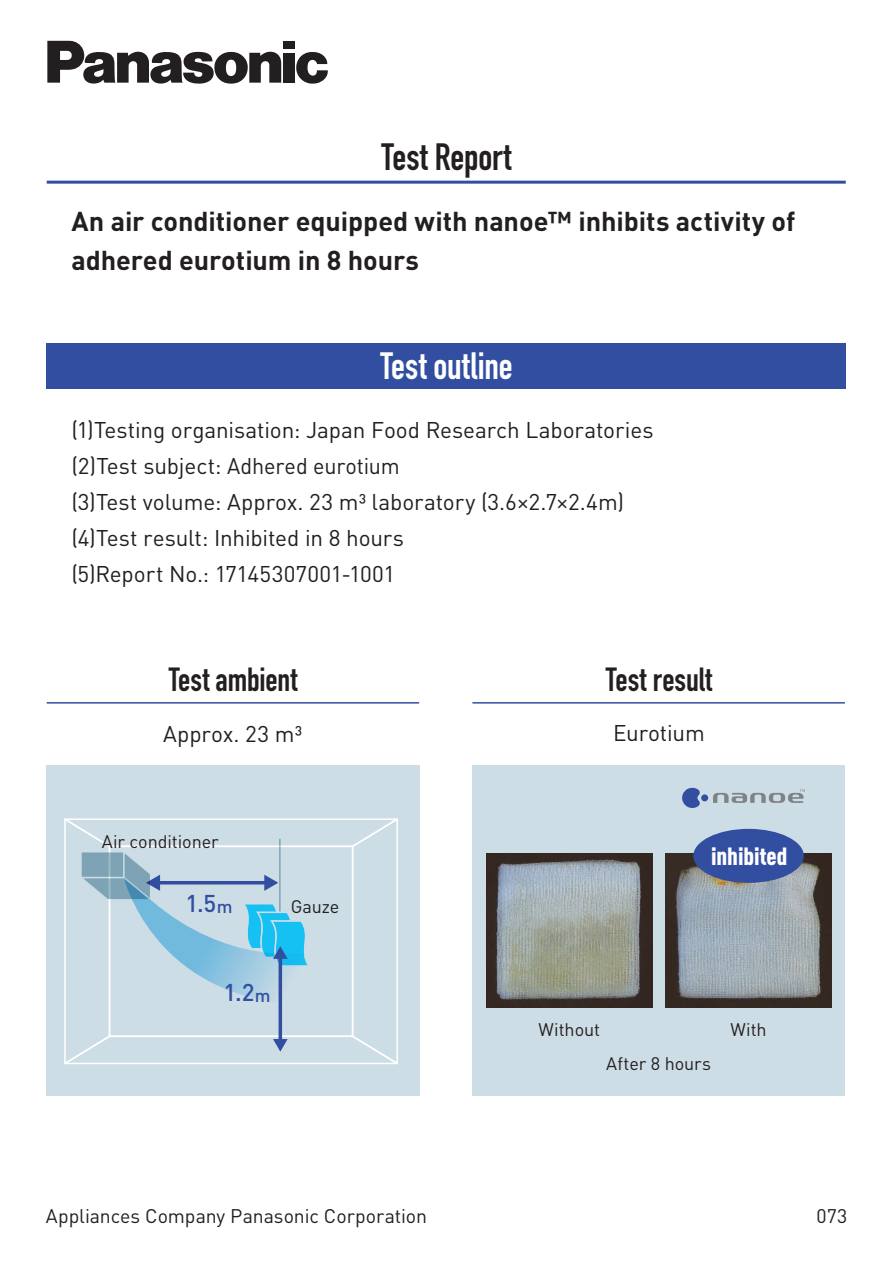
<style>
.page{position:relative;width:893px;height:1263px;background:#fff}
.page>*{position:absolute;margin:0;border:0;box-sizing:border-box;transform-origin:0 0}
.t1{font:700 37.5px "DIN Condensed";color:#fff}
.t2{font:700 37.5px "DIN Condensed";letter-spacing:-.005em;color:#231f20}
.t3{font:700 33px "DIN Condensed";letter-spacing:-.005em;color:#231f20}
.t4{font:700 27px/38.5px "DINOT";letter-spacing:-.005em;color:#231f20}
.t5{font:900 condensed 24.6px "DINOT";letter-spacing:-.005em;color:#fff}
.t6{font:500 24px "DINOT";color:#324ea1}
.t7{font:22.5px/36px "DINOT";letter-spacing:-.005em;color:#231f20}
.t8{font:19.5px "DINOT";letter-spacing:-.005em;color:#231f20}
.t9{font:18px "DINOT";letter-spacing:-.005em;color:#231f20}
.s1{font-size:18px}
</style>
<div class="page">
<div style="left:472px;top:765px;width:373px;height:330px;background:#cddde6"></div>
<div style="left:47px;top:344px;width:799px;height:45px;background:#324ea1"></div>
<div style="left:46px;top:765px;width:373px;height:330px;background:#cddde6"></div>
<hr style="left:47px;top:181px;width:799px;height:3px;background:#324ea1">
<hr style="left:47px;top:702px;width:372px;height:2px;background:#324ea1">
<hr style="left:472px;top:702px;width:373px;height:2px;background:#324ea1">
<svg style="left:47px;top:41px;width:234px;height:43px"></svg>
<div style="left:283px;top:53px;width:12px;height:30px;background:#231f20"></div>
<div style="left:283px;top:41px;width:12px;height:8px;background:#231f20"></div>
<svg style="left:296px;top:52px;width:32px;height:32px"></svg>
<img style="left:486px;top:853px;width:166px;height:154px">
<img style="left:665px;top:853px;width:167px;height:154px">
<div style="left:693px;top:829px;width:111px;height:54px;background:#324ea1;border-radius:50%"></div>
<div style="left:701px;top:794px;width:7px;height:7px;background:#324ea1;border-radius:50%"></div>
<svg style="left:682px;top:788px;width:18px;height:20px"></svg>
<svg style="left:713px;top:789px;width:92px;height:14px"></svg>
<svg style="left:64px;top:818px;width:334px;height:247px"></svg>
<h1 class="t2" style="left:382px;top:131px;width:131px">Test Report</h1>
<p class="t4" style="left:71px;top:202px;width:725px">An air conditioner equipped with nanoe™ inhibits activity of adhered eurotium in 8 hours</p>
<h1 class="t1" style="left:380px;top:340px;width:134px">Test outline</h1>
<p class="t7" style="left:71px;top:411px;width:584px">(1)Testing organisation: Japan Food Research Laboratories (2)Test subject: Adhered eurotium<br>(3)Test volume: Approx. 23 m³ laboratory (3.6×2.7×2.4m) (4)Test result: Inhibited in 8 hours<br>(5)Report No.: 17145307001-1001</p>
<h2 class="t3" style="left:169px;top:657px;width:130px">Test ambient</h2>
<h2 class="t3" style="left:606px;top:657px;width:108px">Test result</h2>
<p class="t7" style="left:163px;top:715px;width:140px">Approx. 23 m³</p>
<p class="t9" style="left:102px;top:830px;width:118px">Air conditioner</p>
<p class="t6" style="left:185px;top:888px;width:49px">1.5<span class="s1">m</span></p>
<p class="t9" style="left:291px;top:895px;width:50px">Gauze</p>
<p class="t6" style="left:223px;top:977px;width:49px">1.2<span class="s1">m</span></p>
<p class="t7" style="left:613px;top:715px;width:93px">Eurotium</p>
<p class="t5" style="left:711px;top:841px;width:78px">inhibited</p>
<p class="t9" style="left:539px;top:1018px;width:63px">Without</p>
<p class="t9" style="left:730px;top:1018px;width:38px">With</p>
<p class="t9" style="left:606px;top:1052px;width:106px">After 8 hours</p>
<p class="t8" style="left:46px;top:1204px;width:383px">Appliances Company Panasonic Corporation</p>
<p class="t8" style="left:817px;top:1204px;width:32px">073</p>
</div>
